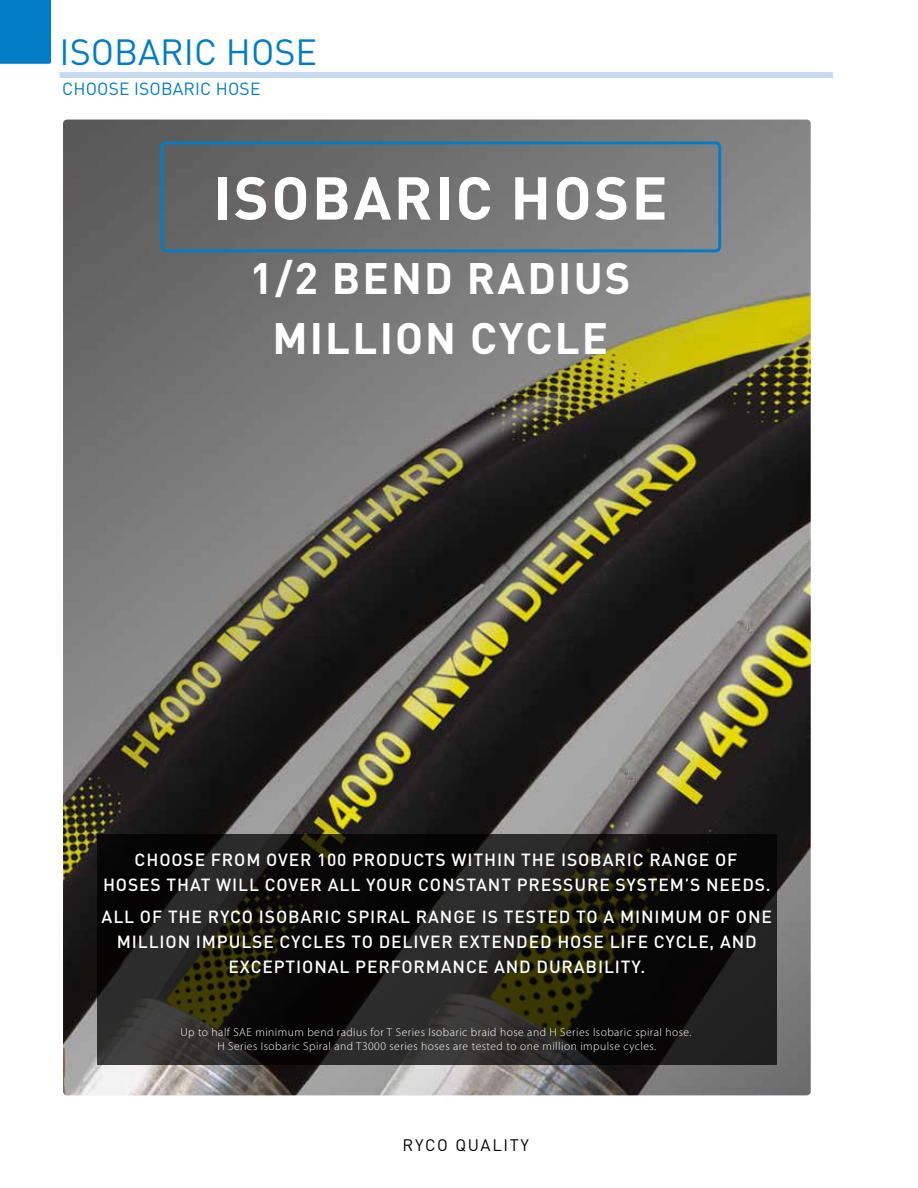
<style>
.page{position:relative;width:918px;height:1188px;background:#fff}
.page>*{position:absolute;margin:0;border:0;box-sizing:border-box;transform-origin:0 0}
.t1{font:700 59.4px "DIN Pro";letter-spacing:.04em;color:#fff}
.t2{font:700 43.5px/60.3px "DIN Pro";letter-spacing:.05em;color:#fff;text-align:center}
.t3{font:36px "DIN Pro";color:#007dc5}
.t4{font:500 17.4px/24.6px "DIN Pro";letter-spacing:.05em;color:#fff;text-align:center}
.t5{font:17.4px "DIN Pro";letter-spacing:.01em;color:#007dc5}
.t6{font:16.5px "DIN Pro";letter-spacing:.1em;color:#000}
.t7{font:300 11.55px/14.5px "Myriad Pro";letter-spacing:.04em;color:#fff;text-align:center}
</style>
<div class="page">
<div style="left:60px;top:72px;width:773px;height:6px;background:#c7daf0"></div>
<div style="left:0;top:0;width:51px;height:64px;background:#007dc5"></div>
<img style="left:63px;top:120px;width:748px;height:975px">
<svg style="left:97px;top:834px;width:680px;height:231px;background:#191914"></svg>
<div style="left:161px;top:141px;width:560px;height:111px;border:3px solid #007dc5;border-radius:4px"></div>
<h3 class="t3" style="left:60px;top:28px;width:259px">ISOBARIC HOSE</h3>
<p class="t5" style="left:62px;top:77px;width:200px">CHOOSE ISOBARIC HOSE</p>
<h1 class="t1" style="left:213px;top:158px;width:456px">ISOBARIC HOSE</h1>
<h2 class="t2" style="left:250px;top:246px;width:382px">1/2 BEND RADIUS<br>MILLION CYCLE</h2>
<p class="t4" style="left:103px;top:847px;width:669px">CHOOSE FROM OVER 100 PRODUCTS WITHIN THE ISOBARIC RANGE OF<br>HOSES THAT WILL COVER ALL YOUR CONSTANT PRESSURE SYSTEM’S NEEDS.</p>
<p class="t4" style="left:102px;top:904px;width:672px">ALL OF THE RYCO ISOBARIC SPIRAL RANGE IS TESTED TO A MINIMUM OF ONE<br>MILLION IMPULSE CYCLES TO DELIVER EXTENDED HOSE LIFE CYCLE, AND<br>EXCEPTIONAL PERFORMANCE AND DURABILITY.</p>
<p class="t7" style="left:180px;top:1025px;width:513px">Up to half SAE minimum bend radius for T Series Isobaric braid hose and H Series Isobaric spiral hose.<br>H Series Isobaric Spiral and T3000 series hoses are tested to one million impulse cycles.</p>
<p class="t6" style="left:403px;top:1134px;width:128px">RYCO QUALITY</p>
</div>
